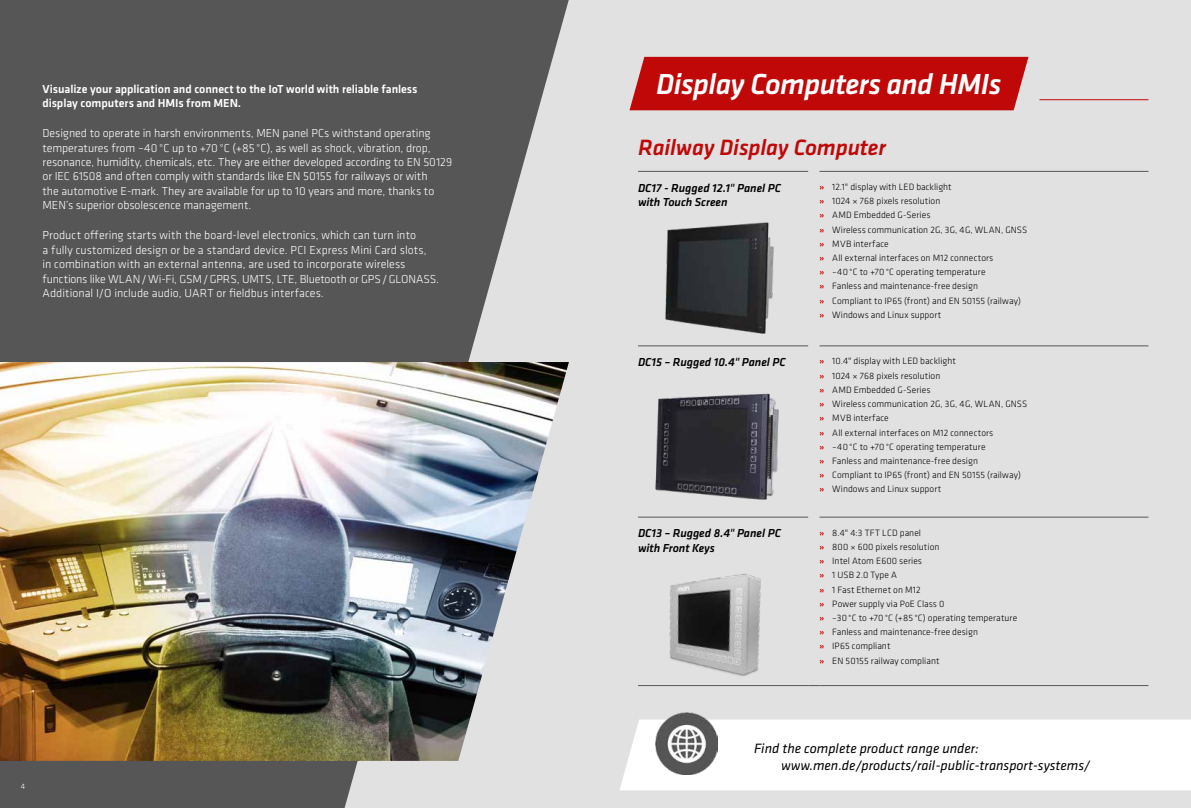
<style>
.page{position:relative;width:1191px;height:808px;background:#e1e1e1}
.page>*{position:absolute;margin:0;border:0;box-sizing:border-box;transform-origin:0 0}
.t1{font:italic 500 30px "Klavika Basic";letter-spacing:-.015em;color:#fff}
.t2{font:italic 500 23px "Klavika Basic";letter-spacing:-.005em;color:#c00808}
.t3{font:italic 14px/16.8px "Klavika Basic";color:#000}
.t4{font:300 12px/14.4px "Klavika Basic";color:#fff}
.t5{font:500 12px/14.4px "Klavika Basic";letter-spacing:-.005em;color:#fff}
.t6{font:italic 500 12px/14.4px "Klavika Basic";color:#000}
.t7{font:300 9.5px/14.2px "Klavika Basic";letter-spacing:.005em;color:#000}
.t8{font:300 8px "Klavika Basic";color:#fff}
.s1{font-weight:500;color:#c00808}
</style>
<div class="page">
<svg style="left:0;top:0;width:569px;height:808px;background:#676767"></svg>
<div style="left:629px;top:57px;width:399px;height:53px;background:#c00808"></div>
<hr style="left:1039px;top:99px;width:109px;height:1px;background:#c00808">
<hr style="left:638px;top:171px;width:170px;height:1px;background:#565656">
<hr style="left:638px;top:346px;width:170px;height:1px;background:#565656">
<hr style="left:638px;top:517px;width:170px;height:1px;background:#565656">
<hr style="left:819px;top:171px;width:329px;height:1px;background:#565656">
<hr style="left:819px;top:346px;width:329px;height:1px;background:#565656">
<hr style="left:819px;top:517px;width:329px;height:1px;background:#565656">
<hr style="left:638px;top:685px;width:170px;height:1px;background:#565656">
<hr style="left:819px;top:685px;width:329px;height:1px;background:#565656">
<img style="left:655px;top:393px;width:124px;height:107px">
<img style="left:669px;top:573px;width:92px;height:103px">
<img style="left:0;top:362px;width:569px;height:399px">
<img style="left:665px;top:222px;width:109px;height:112px">
<div style="left:620px;top:719px;width:571px;height:71px;background:#fff"></div>
<img style="left:655px;top:712px;width:62px;height:62px">
<p class="t5" style="left:43px;top:81px;width:376px">Visualize your application and connect to the IoT world with reliable fanless display computers and HMIs from MEN.</p>
<p class="t4" style="left:43px;top:126px;width:411px">Designed to operate in harsh environments, MEN panel PCs withstand operating temperatures from –40°C up to +70°C (+85 °C), as well as shock, vibration, drop, resonance, humidity, chemicals, etc. They are either developed according to EN 50129 or IEC 61508 and often comply with standards like EN 50155 for railways or with<br>the automotive E-mark. They are available for up to 10 years and more, thanks to MEN’s superior obsolescence management.</p>
<p class="t4" style="left:43px;top:228px;width:398px">Product offering starts with the board-level electronics, which can turn into<br>a fully customized design or be a standard device. PCI Express Mini Card slots,<br>in combination with an external antenna, are used to incorporate wireless functions like WLAN/Wi-Fi, GSM/GPRS, UMTS, LTE, Bluetooth or GPS/GLONASS.<br>Additional I/O include audio, UART or fieldbus interfaces.</p>
<p class="t8" style="left:21px;top:781px;width:6px">4</p>
<h1 class="t1" style="left:656px;top:64px;width:346px">Display Computers and HMIs</h1>
<h2 class="t2" style="left:638px;top:132px;width:249px">Railway Display Computer</h2>
<p class="t6" style="left:638px;top:180px;width:144px">DC17 - Rugged 12.1" Panel PC with Touch Screen</p>
<p class="t7" style="left:819px;top:179px;width:209px"><span class="s1">»</span> 12.1" display with LED backlight<br><span class="s1">»</span> 1024 × 768 pixels resolution<br><span class="s1">»</span> AMD Embedded G-Series<br><span class="s1">»</span> Wireless communication 2G, 3G, 4G, WLAN, GNSS <span class="s1">»</span> MVB interface<br><span class="s1">»</span> All external interfaces on M12 connectors<br><span class="s1">»</span> –40°C to +70°C operating temperature<br><span class="s1">»</span> Fanless and maintenance-free design<br><span class="s1">»</span> Compliant to IP65 (front) and EN 50155 (railway) <span class="s1">»</span> Windows and Linux support</p>
<p class="t6" style="left:638px;top:355px;width:149px">DC15 – Rugged 10.4" Panel PC</p>
<p class="t7" style="left:819px;top:354px;width:209px"><span class="s1">»</span> 10.4" display with LED backlight<br><span class="s1">»</span> 1024 × 768 pixels resolution<br><span class="s1">»</span> AMD Embedded G-Series<br><span class="s1">»</span> Wireless communication 2G, 3G, 4G, WLAN, GNSS <span class="s1">»</span> MVB interface<br><span class="s1">»</span> All external interfaces on M12 connectors<br><span class="s1">»</span> –40°C to +70°C operating temperature<br><span class="s1">»</span> Fanless and maintenance-free design<br><span class="s1">»</span> Compliant to IP65 (front) and EN 50155 (railway) <span class="s1">»</span> Windows and Linux support</p>
<p class="t6" style="left:638px;top:526px;width:144px">DC13 – Rugged 8.4" Panel PC with Front Keys</p>
<p class="t7" style="left:819px;top:525px;width:199px"><span class="s1">»</span> 8.4" 4:3 TFT LCD panel<br><span class="s1">»</span> 800 × 600 pixels resolution<br><span class="s1">»</span> Intel Atom E600 series<br><span class="s1">»</span> 1 USB 2.0 Type A<br><span class="s1">»</span> 1 Fast Ethernet on M12<br><span class="s1">»</span> Power supply via PoE Class 0<br><span class="s1">»</span> –30°C to +70°C (+85 °C) operating temperature <span class="s1">»</span> Fanless and maintenance-free design<br><span class="s1">»</span> IP65 compliant<br><span class="s1">»</span> EN 50155 railway compliant</p>
<h3 class="t3" style="left:781px;top:739px;width:310px;text-indent:-27px">Find the complete product range under: www.men.de/products/rail-public-transport-systems/</h3>
</div>
